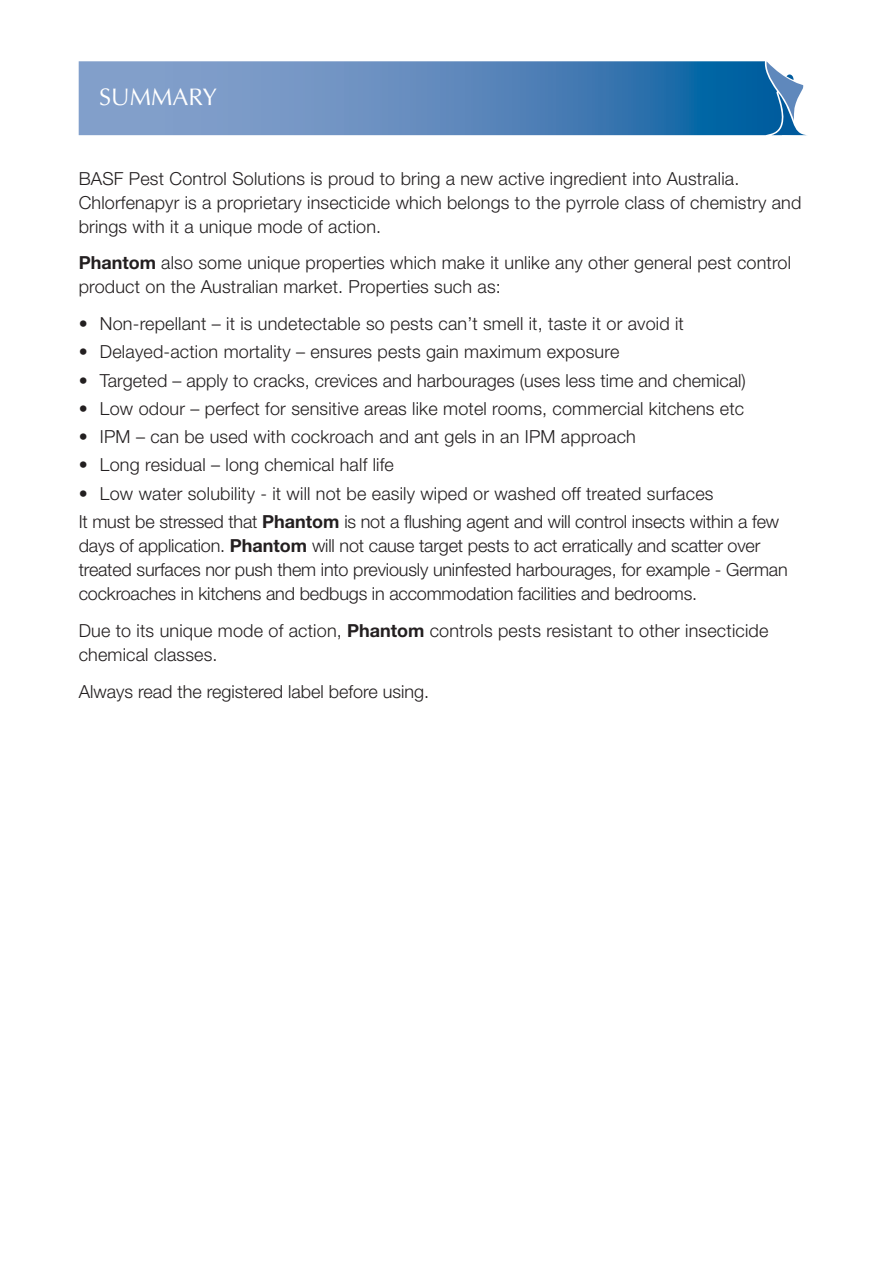
<style>
.page{position:relative;width:893px;height:1263px;background:#fff}
.page>*{position:absolute;margin:0;border:0;box-sizing:border-box;transform-origin:0 0}
.t1{font:24px "Optima";color:#fff}
.t2{font:300 18px/24px "Helvetica Neue";letter-spacing:.01em;color:#231f20}
.t3{font:300 18px/24px "Helvetica Neue";letter-spacing:-.01em;color:#231f20}
.s1{font-weight:700}
</style>
<div class="page">
<svg style="left:785px;top:74px;width:21px;height:61px"></svg>
<svg style="left:79px;top:61px;width:706px;height:74px;background:#5787bb"></svg>
<h1 class="t1" style="left:99px;top:83px;width:119px">SUMMARY</h1>
<p class="t2" style="left:79px;top:166px;width:724px">BASF Pest Control Solutions is proud to bring a new active ingredient into Australia.<br>Chlorfenapyr is a proprietary insecticide which belongs to the pyrrole class of chemistry and brings with it a unique mode of action.</p>
<p class="t2" style="left:79px;top:251px;width:714px"><span class="s1">Phantom</span> also some unique properties which make it unlike any other general pest control product on the Australian market. Properties such as:</p>
<p class="t2" style="left:79px;top:311px;width:607px">• Non-repellant – it is undetectable so pests can’t smell it, taste it or avoid it</p>
<p class="t2" style="left:79px;top:340px;width:542px">• Delayed-action mortality – ensures pests gain maximum exposure</p>
<p class="t2" style="left:79px;top:368px;width:669px">• Targeted – apply to cracks, crevices and harbourages (uses less time and chemical)</p>
<p class="t2" style="left:79px;top:396px;width:667px">• Low odour – perfect for sensitive areas like motel rooms, commercial kitchens etc</p>
<p class="t2" style="left:79px;top:424px;width:559px">• IPM – can be used with cockroach and ant gels in an IPM approach</p>
<p class="t2" style="left:79px;top:453px;width:317px">• Long residual – long chemical half life</p>
<p class="t3" style="left:79px;top:479px;width:702px;line-height:28.2px">• Low water solubility - it will not be easily wiped or washed off treated surfaces<br>It must be stressed that <span class="s1">Phantom</span> is not a flushing agent and will control insects within a few</p>
<p class="t3" style="left:79px;top:533px;width:710px">days of application. <span class="s1">Phantom</span> will not cause target pests to act erratically and scatter over treated surfaces nor push them into previously uninfested harbourages, for example - German cockroaches in kitchens and bedbugs in accommodation facilities and bedrooms.</p>
<p class="t2" style="left:79px;top:618px;width:691px">Due to its unique mode of action, <span class="s1">Phantom</span> controls pests resistant to other insecticide chemical classes.</p>
<p class="t2" style="left:79px;top:679px;width:352px">Always read the registered label before using.</p>
</div>
